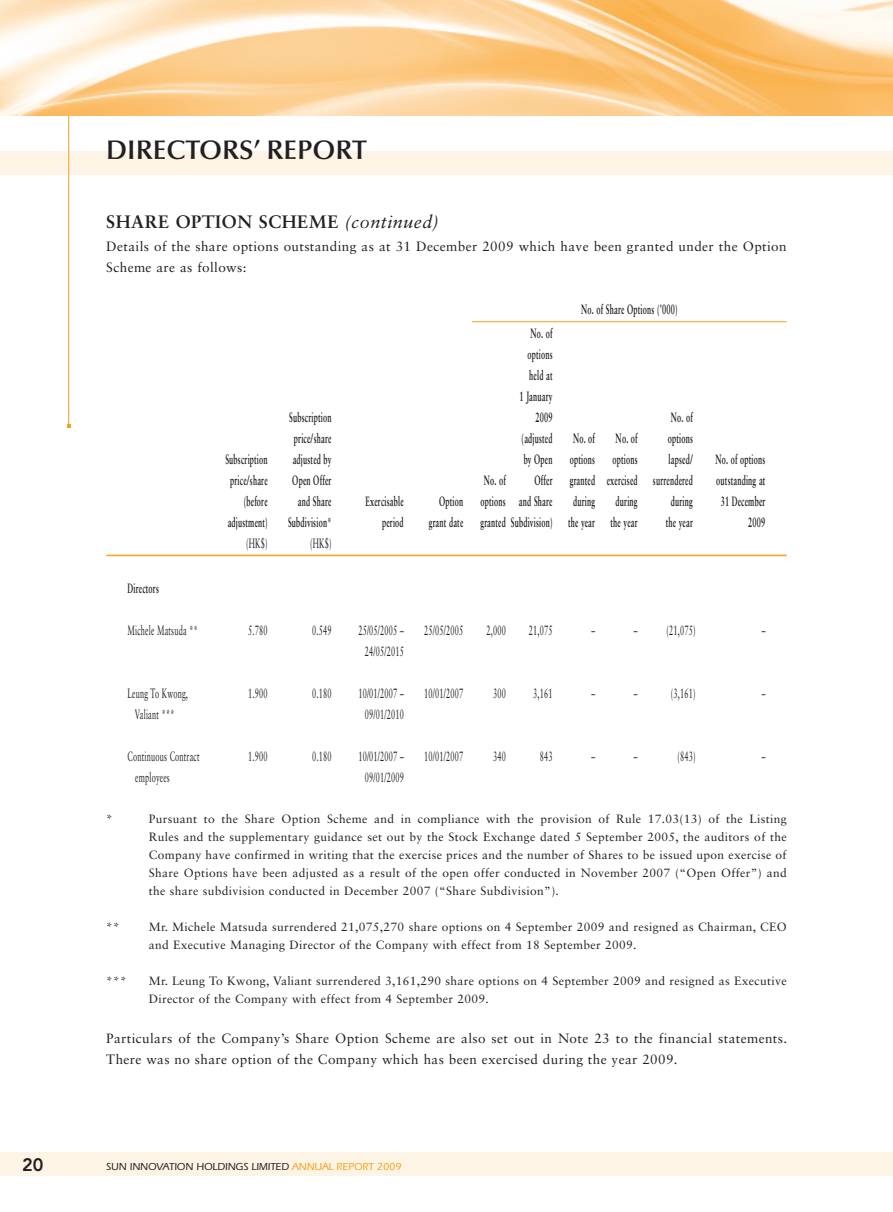
<style>
.page{position:relative;width:893px;height:1212px;background:#fff}
.page>*{position:absolute;margin:0;border:0;box-sizing:border-box;transform-origin:0 0}
.t1{font:600 27px "Optima LT Std";color:#231f20}
.t2{font:700 18px "Sabon LT Std";letter-spacing:.03em;color:#231f20}
.t3{font:800 18px "Avenir LT Std";color:#231f20}
.t4{font:700 13.5px/21px "Sabon LT Std";letter-spacing:.03em;color:#231f20;text-align:right;scale:.55 1}
.t5{font:13.5px/21px "Sabon LT Std";letter-spacing:.03em;color:#231f20}
.t6{font:13.5px "Sabon LT Std";letter-spacing:.03em;color:#231f20;scale:.55 1}
.t7{font:12px/18px "Sabon LT Std";letter-spacing:.03em;color:#231f20}
.t8{font:500 10.5px "ITC Eras Std";color:#231f20}
.s1{font-weight:400;font-style:italic}
.s2{color:#f6a01b}
</style>
<div class="page">
<div style="left:0;top:151px;width:893px;height:23px;background:#fef4e5"></div>
<hr style="left:68px;top:0;width:1px;height:426px;background:#f6a01b">
<img style="left:0;top:0;width:893px;height:116px">
<div style="left:0;top:1152px;width:893px;height:24px;background:#fef4e5"></div>
<hr style="left:472px;top:321px;width:315px;height:1px;background:#f6a01b">
<hr style="left:106px;top:555px;width:681px;height:1px;background:#f6a01b">
<h1 class="t1" style="left:106px;top:133px;width:262px">DIRECTORS’ REPORT</h1>
<h2 class="t2" style="left:106px;top:211px;width:334px">SHARE OPTION SCHEME <span class="s1">(continued)</span></h2>
<p class="t5" style="left:106px;top:236px;width:682px">Details of the share options outstanding as at 31 December 2009 which have been granted under the Option<br>Scheme are as follows:</p>
<p class="t4" style="left:581px;top:299px;width:177px">No. of Share Options (’000)</p>
<p class="t4" style="left:520px;top:323px;width:62px">No. of options held at<br>1 January</p>
<p class="t4" style="left:289px;top:407px;width:78px">Subscription</p>
<p class="t4" style="left:535px;top:407px;width:33px">2009</p>
<p class="t4" style="left:671px;top:407px;width:42px">No. of</p>
<p class="t4" style="left:294px;top:428px;width:70px">price/share</p>
<p class="t4" style="left:522px;top:428px;width:58px">(adjusted</p>
<p class="t4" style="left:573px;top:428px;width:42px">No. of</p>
<p class="t4" style="left:616px;top:428px;width:42px">No. of</p>
<p class="t4" style="left:668px;top:428px;width:47px">options</p>
<p class="t4" style="left:225px;top:449px;width:78px">Subscription</p>
<p class="t4" style="left:293px;top:449px;width:72px">adjusted by</p>
<p class="t4" style="left:524px;top:449px;width:54px">by Open</p>
<p class="t4" style="left:570px;top:449px;width:47px">options</p>
<p class="t4" style="left:612px;top:449px;width:47px">options</p>
<p class="t4" style="left:669px;top:449px;width:46px">lapsed/</p>
<p class="t4" style="left:715px;top:449px;width:92px">No. of options</p>
<p class="t4" style="left:230px;top:470px;width:70px">price/share</p>
<p class="t4" style="left:292px;top:470px;width:73px">Open Offer</p>
<p class="t4" style="left:484px;top:470px;width:42px">No. of</p>
<p class="t4" style="left:534px;top:470px;width:34px">Offer</p>
<p class="t4" style="left:570px;top:470px;width:225px">granted exercised surrendered</p>
<p class="t4" style="left:716px;top:470px;width:91px">outstanding at</p>
<p class="t4" style="left:244px;top:491px;width:45px">(before</p>
<p class="t4" style="left:298px;top:491px;width:63px">and Share</p>
<p class="t4" style="left:365px;top:491px;width:71px">Exercisable</p>
<p class="t4" style="left:439px;top:491px;width:45px">Option</p>
<p class="t4" style="left:481px;top:491px;width:132px">options and Share</p>
<p class="t4" style="left:573px;top:491px;width:42px">during</p>
<p class="t4" style="left:616px;top:491px;width:42px">during</p>
<p class="t4" style="left:671px;top:491px;width:42px">during</p>
<p class="t4" style="left:721px;top:491px;width:83px">31 December</p>
<p class="t4" style="left:228px;top:512px;width:74px">adjustment)</p>
<p class="t4" style="left:288px;top:512px;width:80px">Subdivision*</p>
<p class="t4" style="left:382px;top:512px;width:41px">period</p>
<p class="t4" style="left:429px;top:512px;width:64px">grant date</p>
<p class="t4" style="left:480px;top:512px;width:287px">granted Subdivision) the year the year</p>
<p class="t4" style="left:666px;top:512px;width:51px">the year</p>
<p class="t4" style="left:748px;top:512px;width:33px">2009</p>
<p class="t6" style="left:246px;top:535px;width:41px">(HK$)</p>
<p class="t6" style="left:310px;top:535px;width:41px">(HK$)</p>
<p class="t4" style="left:128px;top:578px;width:59px">Directors</p>
<p class="t6" style="left:128px;top:622px;width:129px">Michele Matsuda **</p>
<p class="t6" style="left:248px;top:622px;width:37px">5.780</p>
<p class="t6" style="left:312px;top:622px;width:37px">0.549</p>
<p class="t6" style="left:358px;top:622px;width:84px">25/05/2005 –</p>
<p class="t6" style="left:424px;top:622px;width:72px">25/05/2005</p>
<p class="t6" style="left:486px;top:622px;width:37px">2,000</p>
<p class="t6" style="left:529px;top:622px;width:45px">21,075</p>
<p class="t6" style="left:591px;top:622px;width:8px">–</p>
<p class="t6" style="left:634px;top:622px;width:114px">– (21,075)</p>
<p class="t6" style="left:762px;top:622px;width:8px">–</p>
<p class="t6" style="left:365px;top:643px;width:72px">24/05/2015</p>
<p class="t6" style="left:128px;top:685px;width:111px">Leung To Kwong,</p>
<p class="t6" style="left:248px;top:685px;width:37px">1.900</p>
<p class="t6" style="left:312px;top:685px;width:37px">0.180</p>
<p class="t6" style="left:358px;top:685px;width:84px">10/01/2007 –</p>
<p class="t6" style="left:424px;top:685px;width:72px">10/01/2007</p>
<p class="t6" style="left:493px;top:685px;width:25px">300</p>
<p class="t6" style="left:533px;top:685px;width:37px">3,161</p>
<p class="t6" style="left:591px;top:685px;width:8px">–</p>
<p class="t6" style="left:634px;top:685px;width:8px">–</p>
<p class="t6" style="left:671px;top:685px;width:47px">(3,161)</p>
<p class="t6" style="left:762px;top:685px;width:8px">–</p>
<p class="t6" style="left:135px;top:706px;width:74px">Valiant ***</p>
<p class="t6" style="left:365px;top:706px;width:72px">09/01/2010</p>
<p class="t6" style="left:128px;top:748px;width:132px">Continuous Contract</p>
<p class="t6" style="left:248px;top:748px;width:37px">1.900</p>
<p class="t6" style="left:312px;top:748px;width:37px">0.180</p>
<p class="t6" style="left:358px;top:748px;width:84px">10/01/2007 –</p>
<p class="t6" style="left:424px;top:748px;width:72px">10/01/2007</p>
<p class="t6" style="left:493px;top:748px;width:25px">340</p>
<p class="t6" style="left:540px;top:748px;width:25px">843</p>
<p class="t6" style="left:591px;top:748px;width:8px">–</p>
<p class="t6" style="left:634px;top:748px;width:8px">–</p>
<p class="t6" style="left:677px;top:748px;width:35px">(843)</p>
<p class="t6" style="left:762px;top:748px;width:8px">–</p>
<p class="t6" style="left:135px;top:769px;width:64px">employees</p>
<p class="t6" style="left:365px;top:769px;width:72px">09/01/2009</p>
<p class="t7" style="left:106px;top:809px;width:8px">*</p>
<p class="t7" style="left:149px;top:809px;width:639px;text-align:justify">Pursuant to the Share Option Scheme and in compliance with the provision of Rule 17.03(13) of the Listing Rules and the supplementary guidance set out by the Stock Exchange dated 5 September 2005, the auditors of the Company have confirmed in writing that the exercise prices and the number of Shares to be issued upon exercise of Share Options have been adjusted as a result of the open offer conducted in November 2007 (“Open Offer”) and the share subdivision conducted in December 2007 (“Share Subdivision”).</p>
<p class="t7" style="left:106px;top:917px;width:15px">**</p>
<p class="t7" style="left:149px;top:917px;width:639px">Mr. Michele Matsuda surrendered 21,075,270 share options on 4 September 2009 and resigned as Chairman, CEO and Executive Managing Director of the Company with effect from 18 September 2009.</p>
<p class="t7" style="left:106px;top:971px;width:22px">***</p>
<p class="t7" style="left:149px;top:971px;width:639px">Mr. Leung To Kwong, Valiant surrendered 3,161,290 share options on 4 September 2009 and resigned as Executive<br>Director of the Company with effect from 4 September 2009.</p>
<p class="t5" style="left:106px;top:1028px;width:682px">Particulars of the Company’s Share Option Scheme are also set out in Note 23 to the financial statements.<br>There was no share option of the Company which has been exercised during the year 2009.</p>
<h2 class="t3" style="left:22px;top:1154px;width:23px">20</h2>
<p class="t8" style="left:106px;top:1160px;width:297px">SUN INNOVATION HOLDINGS LIMITED <span class="s2">ANNUAL REPORT 2009</span></p>
</div>
